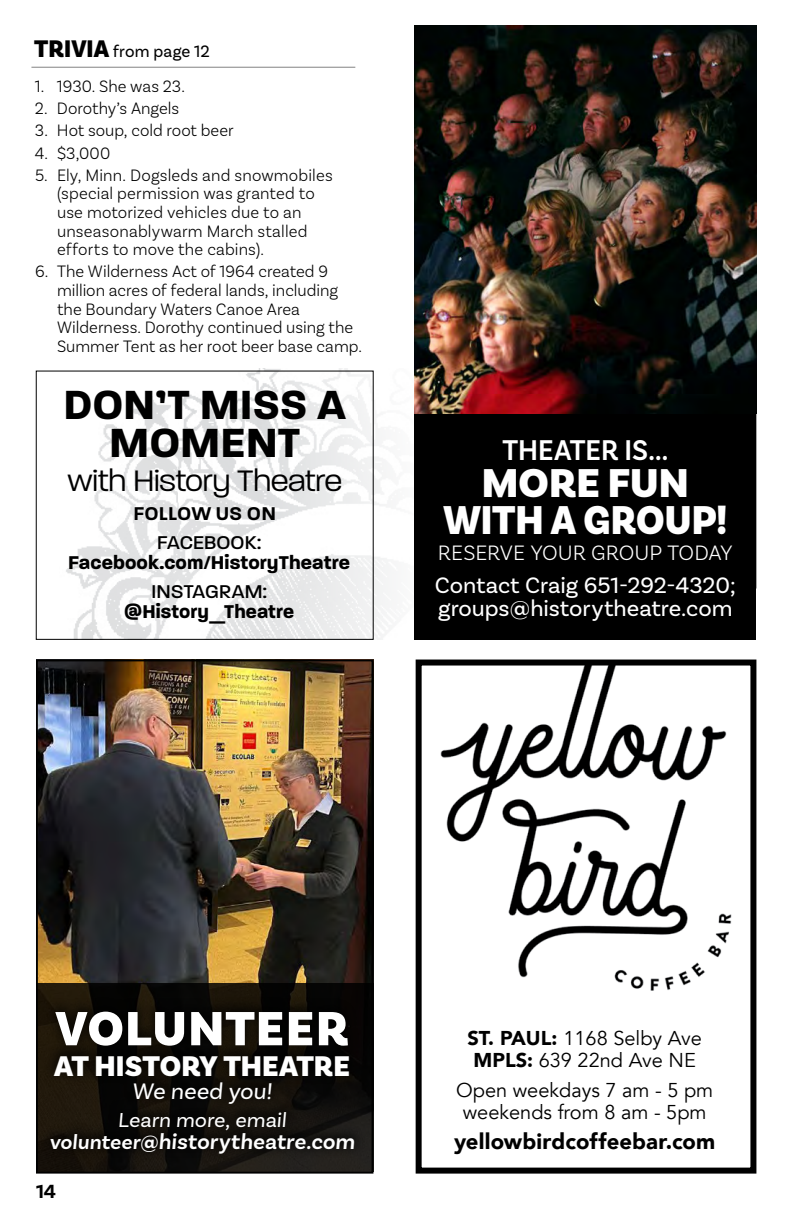
<style>
.page{position:relative;width:792px;height:1224px;background:#fff}
.page>*{position:absolute;margin:0;border:0;box-sizing:border-box;transform-origin:0 0}
.t1{font:900 50.4px "Basic Sans";letter-spacing:.025em;color:#fff}
.t2{font:700 44px/38px "Paralucent";color:#000;text-align:center}
.t3{font:900 42.2px/37.2px "Basic Sans";color:#fff;text-align:center}
.t4{font:300 32px "Paralucent";letter-spacing:-.005em;color:#000}
.t5{font:600 30px "Basic Sans";letter-spacing:-.005em;color:#fff;scale:.94 1}
.t6{font:900 29.8px "Basic Sans";color:#fff}
.t7{font:23.6px/23.6px "Basic Sans";color:#fff}
.t8{font:600 22.4px "Basic Sans";color:#fff}
.t9{font:900 22px "Avenir";letter-spacing:.005em;color:#000}
.t10{font:300 22px "Basic Sans";color:#fff}
.t11{font:21.2px "Basic Sans";color:#fff}
.t12{font:20px/22px "Avenir";color:#000;text-align:center}
.t13{font:700 20px "Paralucent";letter-spacing:.005em;color:#000}
.t14{font:500 20px "Paralucent";letter-spacing:.005em;color:#000}
.t15{font:600 20px "Paralucent";letter-spacing:.01em;color:#000}
.t16{font:700 20px "Basic Sans";color:#000}
.t17{font:300 17.4px/18.6px "Basic Sans";letter-spacing:.005em;color:#000;scale:.96 1}
.t18{font:17.4px "Basic Sans";letter-spacing:.01em;color:#000;scale:.96 1}
.s1{font-weight:900;font-size:25.2px}
.s2{font-size:21.2px}
.s3{font-weight:900}
</style>
<div class="page">
<img style="left:59px;top:369px;width:356px;height:270px">
<img style="left:415px;top:25px;width:341px;height:389px">
<div style="left:415px;top:414px;width:341px;height:225px;background:#000"></div>
<img style="left:39px;top:663px;width:331px;height:320px">
<div style="left:36px;top:660px;width:337px;height:514px;border:2px solid #000"></div>
<svg style="left:36px;top:983px;width:337px;height:189px;background:#110e0a"></svg>
<div style="left:39px;top:996px;width:327px;height:167px;background:#000;opacity:.75"></div>
<div style="left:416px;top:660px;width:340px;height:514px;border:6px solid #000"></div>
<img style="left:431px;top:661px;width:311px;height:330px">
<hr style="left:31px;top:67px;width:324px;height:1px;background:#000">
<p class="t18" style="left:34px;top:40px;width:185px"><span class="s1">TRIVIA</span> from page 12</p>
<p class="t17" style="left:35px;top:77px;width:158px">1. 1930. She was 23.</p>
<p class="t17" style="left:35px;top:99px;width:152px">2. Dorothy’s Angels</p>
<p class="t17" style="left:35px;top:121px;width:208px">3. Hot soup, cold root beer</p>
<p class="t17" style="left:35px;top:143px;width:80px">4. $3,000</p>
<p class="t17" style="left:57px;top:165px;width:289px;text-indent:-22px">5. Ely, Minn. Dogsleds and snowmobiles (special permission was granted to use motorized vehicles due to an unseasonablywarm March stalled efforts to move the cabins).</p>
<p class="t17" style="left:57px;top:262px;width:319px;text-indent:-22px">6. The Wilderness Act of 1964 created 9 million acres of federal lands, including the Boundary Waters Canoe Area Wilderness. Dorothy continued using the Summer Tent as her root beer base camp.</p>
<h2 class="t2" style="left:64px;top:386px;width:284px">DON’T MISS A<br>MOMENT</h2>
<h3 class="t4" style="left:68px;top:463px;width:276px">with History Theatre</h3>
<p class="t15" style="left:133px;top:502px;width:144px">FOLLOW US ON</p>
<p class="t14" style="left:157px;top:531px;width:105px">FACEBOOK:</p>
<p class="t13" style="left:68px;top:551px;width:283px">Facebook.com/HistoryTheatre</p>
<p class="t14" style="left:152px;top:580px;width:117px">INSTAGRAM:</p>
<p class="t13" style="left:124px;top:600px;width:171px">@History_Theatre</p>
<h3 class="t5" style="left:502px;top:431px;width:178px">THEATER IS...</h3>
<h3 class="t3" style="left:444px;top:465px;width:285px">MORE FUN<br>WITH A GROUP!</h3>
<p class="t10" style="left:438px;top:540px;width:296px">RESERVE YOUR GROUP TODAY</p>
<h3 class="t7" style="left:435px;top:573px;width:303px">Contact Craig 651-292-4320; groups@historytheatre.com</h3>
<h1 class="t1" style="left:56px;top:998px;width:295px">VOLUNTEER</h1>
<h3 class="t6" style="left:54px;top:1048px;width:297px">AT HISTORY THEATRE</h3>
<h3 class="t7" style="left:132px;top:1079px;width:144px">We need you!</h3>
<p class="t11" style="left:118px;top:1107px;width:172px">Learn more, email</p>
<p class="t8" style="left:49px;top:1128px;width:309px"><span class="s2">volunteer@</span>historytheatre.com</p>
<p class="t16" style="left:36px;top:1179px;width:22px">14</p>
<p class="t12" style="left:467px;top:1027px;width:236px"><span class="s3">ST. PAUL:</span> 1168 Selby Ave<br><span class="s3">MPLS:</span> 639 22nd Ave NE</p>
<p class="t12" style="left:456px;top:1080px;width:259px">Open weekdays 7 am - 5 pm weekends from 8 am - 5pm</p>
<p class="t9" style="left:454px;top:1123px;width:263px">yellowbirdcoffeebar.com</p>
</div>
